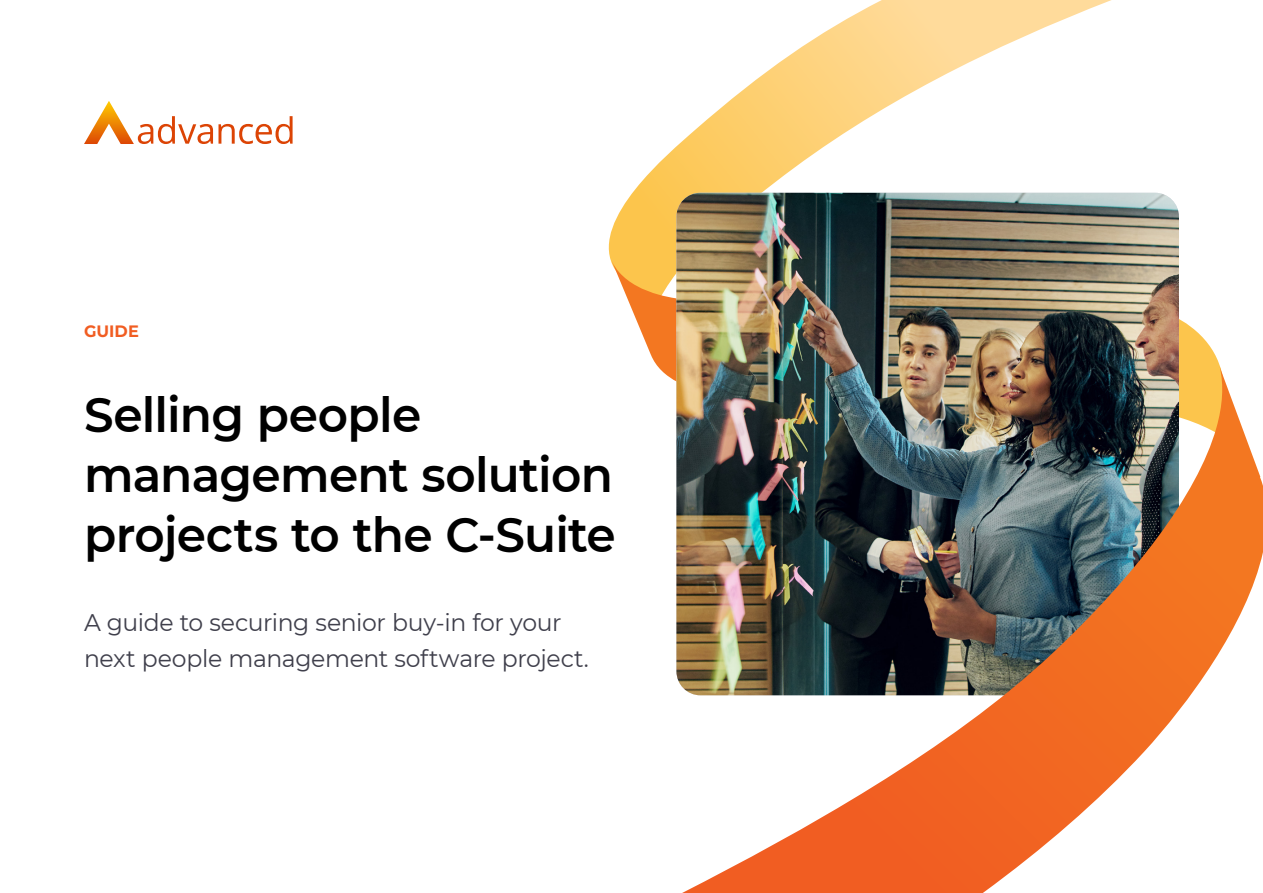
<style>
.page{position:relative;width:1263px;height:893px;background:#fff}
.page>*{position:absolute;margin:0;border:0;box-sizing:border-box;transform-origin:0 0}
.t1{font:600 48px/60px "Montserrat";letter-spacing:-.015em;color:#000}
.t2{font:24px/36px "Montserrat";letter-spacing:-.015em;color:#40404c}
.t3{font:700 16.5px "Montserrat";letter-spacing:.005em;color:#f15d22}
</style>
<div class="page">
<svg style="left:608px;top:0;width:504px;height:264px"></svg>
<svg style="left:612px;top:261px;width:609px;height:120px"></svg>
<img style="left:676px;top:193px;width:503px;height:494px">
<svg style="left:84px;top:101px;width:209px;height:43px"></svg>
<img style="left:682px;top:367px;width:581px;height:526px">
<p class="t3" style="left:84px;top:320px;width:56px">GUIDE</p>
<h1 class="t1" style="left:84px;top:382px;width:533px">Selling people management solution projects to the C-Suite</h1>
<p class="t2" style="left:84px;top:604px;width:506px">A guide to securing senior buy-in for your next people management software project.</p>
</div>
